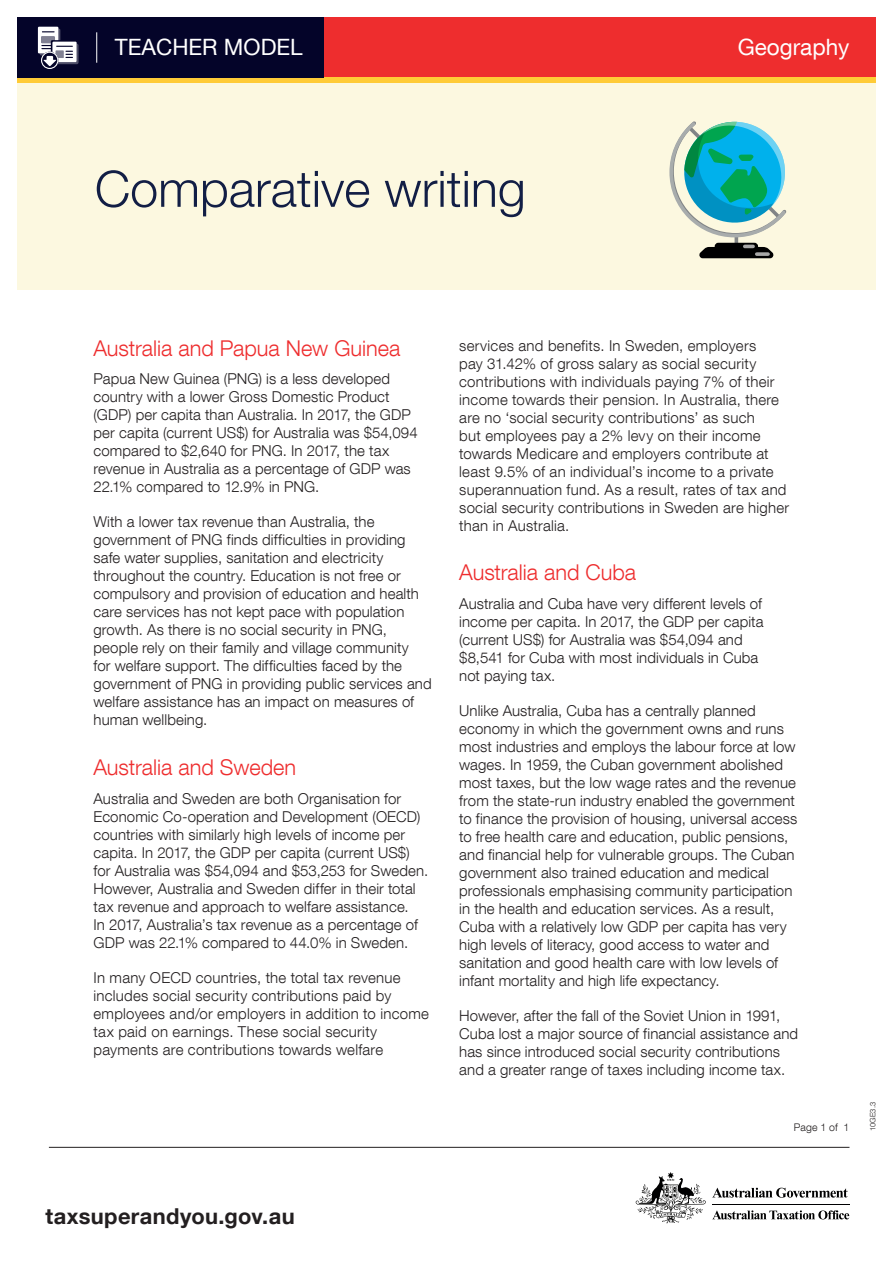
<style>
.page{position:relative;width:893px;height:1263px;background:#fff}
.page>*{position:absolute;margin:0;border:0;box-sizing:border-box;transform-origin:0 0}
.t1{font:300 50.25px "Helvetica Neue LT Com";color:#121e45}
.t2{font:22.5px "Helvetica Neue LT Com";color:#fff}
.t3{font:700 21.9px "Helvetica Neue LT Com";letter-spacing:.015em;color:#231f20}
.t4{font:300 21.75px "Helvetica Neue LT Com";color:#ee2d2e}
.t5{font:300 15px/18px "Helvetica Neue LT Com";letter-spacing:.01em;color:#231f20}
.t6{font:300 10.5px "Helvetica Neue LT Com";letter-spacing:.01em;color:#231f20}
.t7{font:300 7.5px "Helvetica Neue LT Com";letter-spacing:.02em;color:#231f20}
</style>
<div class="page">
<hr style="left:712px;top:1204px;width:137px;height:1px;background:#000001">
<svg style="left:712px;top:1210px;width:137px;height:9px"></svg>
<svg style="left:712px;top:1188px;width:136px;height:10px"></svg>
<svg style="left:636px;top:1172px;width:70px;height:51px"></svg>
<hr style="left:49px;top:1147px;width:800px;height:1px;background:#231f20">
<div style="left:17px;top:17px;width:859px;height:272px;background:#fcf8e0"></div>
<div style="left:17px;top:17px;width:859px;height:61px;background:#ee2d2e"></div>
<svg style="left:669px;top:121px;width:118px;height:138px"></svg>
<div style="left:17px;top:78px;width:859px;height:5px;background:#ffcb37"></div>
<div style="left:17px;top:17px;width:306px;height:61px;background:#040429"></div>
<hr style="left:96px;top:32px;width:1px;height:31px;background:#fff">
<svg style="left:38px;top:27px;width:41px;height:42px"></svg>
<h2 class="t2" style="left:115px;top:34px;width:189px">TEACHER MODEL</h2>
<h2 class="t2" style="left:738px;top:34px;width:113px">Geography</h2>
<h1 class="t1" style="left:95px;top:158px;width:432px">Comparative writing</h1>
<h3 class="t4" style="left:94px;top:335px;width:308px">Australia and Papua New Guinea</h3>
<p class="t5" style="left:94px;top:370px;width:326px">Papua New Guinea (PNG) is a less developed country with a lower Gross Domestic Product (GDP) per capita than Australia. In 2017, the GDP per capita (current US$) for Australia was $54,094 compared to $2,640 for PNG. In 2017, the tax revenue in Australia as a percentage of GDP was 22.1% compared to 12.9% in PNG.</p>
<p class="t5" style="left:94px;top:513px;width:340px">With a lower tax revenue than Australia, the government of PNG finds difficulties in providing safe water supplies, sanitation and electricity throughout the country. Education is not free or compulsory and provision of education and health care services has not kept pace with population growth. As there is no social security in PNG, people rely on their family and village community<br>for welfare support. The difficulties faced by the government of PNG in providing public services and welfare assistance has an impact on measures of human wellbeing.</p>
<h3 class="t4" style="left:94px;top:754px;width:204px">Australia and Sweden</h3>
<p class="t5" style="left:94px;top:789px;width:336px">Australia and Sweden are both Organisation for Economic Co-operation and Development (OECD) countries with similarly high levels of income per capita. In 2017, the GDP per capita (current US$) for Australia was $54,094 and $53,253 for Sweden.<br>However, Australia and Sweden differ in their total tax revenue and approach to welfare assistance.<br>In 2017, Australia’s tax revenue as a percentage of GDP was 22.1% compared to 44.0% in Sweden.</p>
<p class="t5" style="left:94px;top:968px;width:337px">In many OECD countries, the total tax revenue includes social security contributions paid by employees and/or employers in addition to income tax paid on earnings. These social security payments are contributions towards welfare</p>
<p class="t5" style="left:459px;top:336px;width:332px">services and benefits. In Sweden, employers<br>pay 31.42% of gross salary as social security contributions with individuals paying 7% of their income towards their pension. In Australia, there are no ‘social security contributions’ as such<br>but employees pay a 2% levy on their income towards Medicare and employers contribute at least 9.5% of an individual’s income to a private superannuation fund. As a result, rates of tax and social security contributions in Sweden are higher than in Australia.</p>
<h3 class="t4" style="left:459px;top:559px;width:178px">Australia and Cuba</h3>
<p class="t5" style="left:459px;top:594px;width:306px">Australia and Cuba have very different levels of income per capita. In 2017, the GDP per capita (current US$) for Australia was $54,094 and $8,541 for Cuba with most individuals in Cuba not paying tax.</p>
<p class="t5" style="left:459px;top:701px;width:340px">Unlike Australia, Cuba has a centrally planned economy in which the government owns and runs most industries and employs the labour force at low wages. In 1959, the Cuban government abolished most taxes, but the low wage rates and the revenue from the state-run industry enabled the government to finance the provision of housing, universal access to free health care and education, public pensions, and financial help for vulnerable groups. The Cuban government also trained education and medical professionals emphasising community participation in the health and education services. As a result, Cuba with a relatively low GDP per capita has very high levels of literacy, good access to water and sanitation and good health care with low levels of infant mortality and high life expectancy.</p>
<p class="t5" style="left:459px;top:1006px;width:340px">However, after the fall of the Soviet Union in 1991, Cuba lost a major source of financial assistance and has since introduced social security contributions and a greater range of taxes including income tax.</p>
<p class="t6" style="left:794px;top:1121px;width:57px">Page 1 of 1</p>
<p class="t7" style="left:868px;top:1131px;width:31px;rotate:-90deg">10GE3.3</p>
<h3 class="t3" style="left:46px;top:1202px;width:251px">taxsuperandyou.gov.au</h3>
</div>
